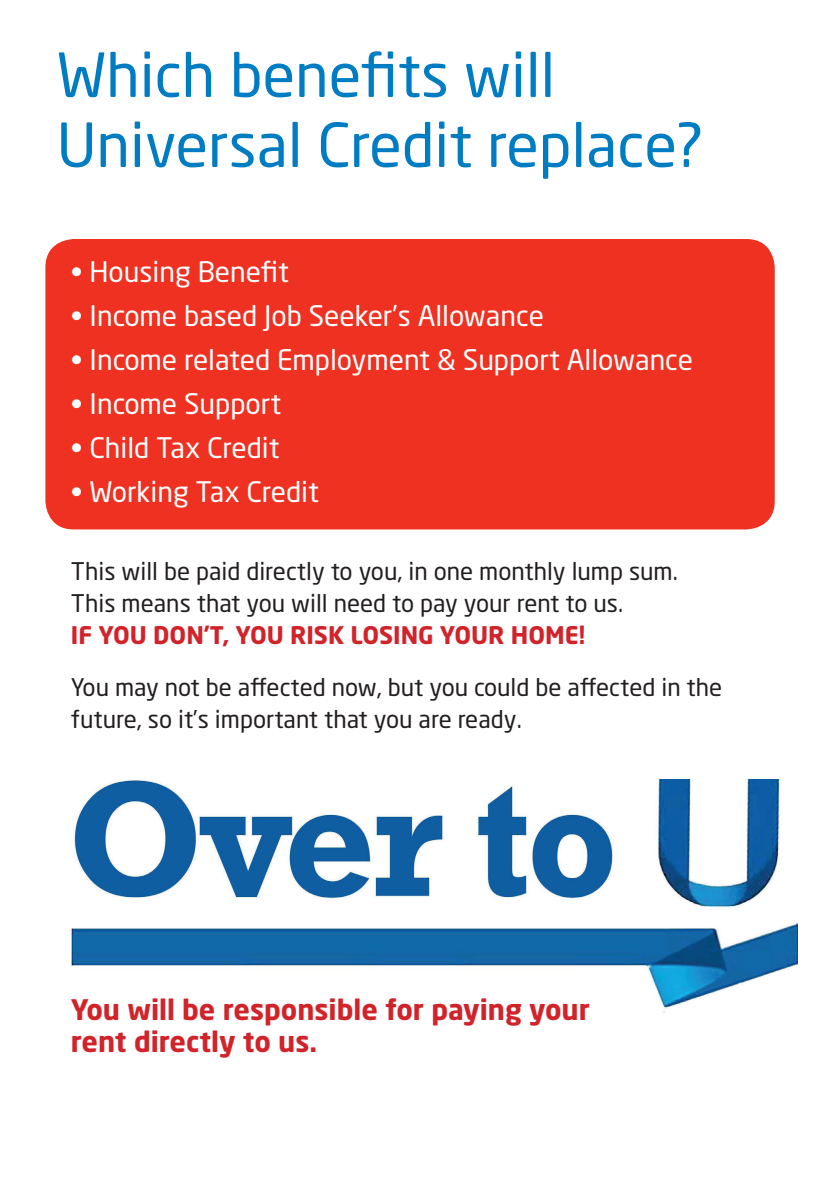
<style>
.page{position:relative;width:840px;height:1191px;background:#fff}
.page>*{position:absolute;margin:0;border:0;box-sizing:border-box;transform-origin:0 0}
.t1{font:60px/70px "Neo Sans Std";color:#007cc2}
.t2{font:28px "Neo Sans Std";color:#fff}
.t3{font:700 28px/32px "Neo Sans Std";color:#d1232a}
.t4{font:24px/32px "Neo Sans Std";color:#231f20}
.t5{font:700 24px "Neo Sans Std";color:#d1232a}
</style>
<div class="page">
<img style="left:71px;top:779px;width:726px;height:234px">
<div style="left:45px;top:239px;width:729px;height:290px;background:#ef3122;border-radius:28px"></div>
<h1 class="t1" style="left:57px;top:39px;width:648px">Which benefits will<br>Universal Credit replace?</h1>
<p class="t2" style="left:71px;top:254px;width:219px">• Housing Benefit</p>
<p class="t2" style="left:71px;top:298px;width:474px">• Income based Job Seeker’s Allowance</p>
<p class="t2" style="left:71px;top:342px;width:623px">• Income related Employment &amp; Support Allowance</p>
<p class="t2" style="left:71px;top:386px;width:212px">• Income Support</p>
<p class="t2" style="left:71px;top:430px;width:210px">• Child Tax Credit</p>
<p class="t2" style="left:71px;top:474px;width:249px">• Working Tax Credit</p>
<p class="t4" style="left:71px;top:555px;width:608px">This will be paid directly to you, in one monthly lump sum.<br>This means that you will need to pay your rent to us.</p>
<p class="t5" style="left:71px;top:619px;width:515px">IF YOU DON’T, YOU RISK LOSING YOUR HOME!</p>
<p class="t4" style="left:71px;top:671px;width:652px">You may not be affected now, but you could be affected in the future, so it’s important that you are ready.</p>
<p class="t3" style="left:71px;top:993px;width:520px">You will be responsible for paying your rent directly to us.</p>
</div>
